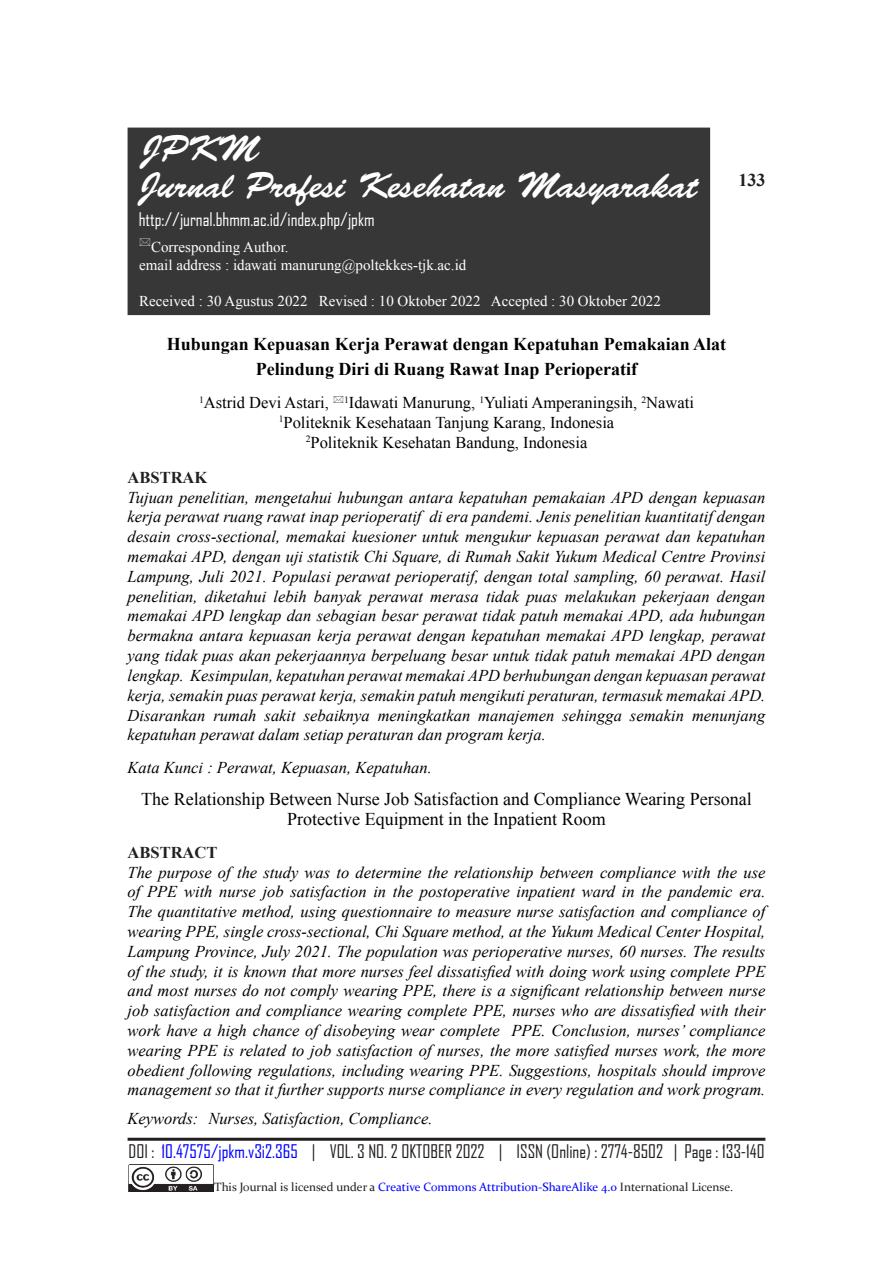
<style>
.page{position:relative;width:893px;height:1263px;background:#fff}
.page>*{position:absolute;margin:0;border:0;box-sizing:border-box;transform-origin:0 0}
.t1{font:36px "Brush Script Std";color:#fff}
.t2{font:18px/19.8px "Times New Roman";color:#000;text-align:center}
.Judul{font:700 18px/25.2px "Times New Roman";color:#000;text-align:center}
.Keywords{font:18px "Agency FB";color:#231f20}
.t3{font:18px "Agency FB";color:#fff}
.t4{font:700 18px "Times New Roman";color:#231f20}
.t5{font:italic 16.5px/19.8px "Times New Roman";color:#000}
.Penulis{font:16.5px "Times New Roman";color:#000}
.t6{font:15px "Times New Roman";color:#fff}
.Keywords-2{font:12px "Constantia";color:#231f20}
.s1{font-weight:700;font-style:normal;color:#231f20}
.s2{color:#00f}
</style>
<div class="page">
<div style="left:128px;top:128px;width:582px;height:187px;background:#373737"></div>
<hr style="left:128px;top:1138px;width:637px;height:3px;background:#231f20">
<img style="left:129px;top:1164px;width:84px;height:28px">
<p class="t1" style="left:141px;top:129px;width:119px">JPKM</p>
<p class="t1" style="left:139px;top:166px;width:560px">Jurnal Profesi Kesehatan Masyarakat</p>
<p class="t3" style="left:139px;top:209px;width:237px">http://jurnal.bhmm.ac.id/index.php/jpkm</p>
<p class="t6" style="left:151px;top:237px;width:139px">Corresponding Author.</p>
<p class="t6" style="left:139px;top:255px;width:329px">email address : idawati manurung@poltekkes-tjk.ac.id</p>
<p class="t6" style="left:139px;top:291px;width:523px">Received : 30 Agustus 2022 Revised : 10 Oktober 2022 Accepted : 30 Oktober 2022</p>
<p class="t4" style="left:738px;top:167px;width:28px">133</p>
<p class="Judul" style="left:167px;top:331px;width:561px">Hubungan Kepuasan Kerja Perawat dengan Kepatuhan Pemakaian Alat<br>Pelindung Diri di Ruang Rawat Inap Perioperatif</p>
<p class="Penulis" style="left:199px;top:391px;width:496px"><sup>1</sup>Astrid Devi Astari, <sup>1</sup>Idawati Manurung, <sup>1</sup>Yuliati Amperaningsih, <sup>2</sup>Nawati</p>
<p class="Penulis" style="left:279px;top:411px;width:337px"><sup>1</sup>Politeknik Kesehataan Tanjung Karang, Indonesia</p>
<p class="Penulis" style="left:306px;top:431px;width:283px"><sup>2</sup>Politeknik Kesehatan Bandung, Indonesia</p>
<p class="t5" style="left:128px;top:467px;width:639px"><span class="s1">ABSTRAK<br></span>Tujuan penelitian, mengetahui hubungan antara kepatuhan pemakaian APD dengan kepuasan kerja perawat ruang rawat inap perioperatif di era pandemi. Jenis penelitian kuantitatif dengan desain cross-sectional, memakai kuesioner untuk mengukur kepuasan perawat dan kepatuhan memakai APD, dengan uji statistik Chi Square, di Rumah Sakit Yukum Medical Centre Provinsi Lampung, Juli 2021. Populasi perawat perioperatif, dengan total sampling, 60 perawat. Hasil penelitian, diketahui lebih banyak perawat merasa tidak puas melakukan pekerjaan dengan memakai APD lengkap dan sebagian besar perawat tidak patuh memakai APD, ada hubungan bermakna antara kepuasan kerja perawat dengan kepatuhan memakai APD lengkap, perawat yang tidak puas akan pekerjaannya berpeluang besar untuk tidak patuh memakai APD dengan lengkap. Kesimpulan, kepatuhan perawat memakai APD berhubungan dengan kepuasan perawat kerja, semakin puas perawat kerja, semakin patuh mengikuti peraturan, termasuk memakai APD.<br>Disarankan rumah sakit sebaiknya meningkatkan manajemen sehingga semakin menunjang kepatuhan perawat dalam setiap peraturan dan program kerja.</p>
<p class="t5" style="left:128px;top:757px;width:306px">Kata Kunci : Perawat, Kepuasan, Kepatuhan.</p>
<p class="t2" style="left:141px;top:789px;width:612px">The Relationship Between Nurse Job Satisfaction and Compliance Wearing Personal<br>Protective Equipment in the Inpatient Room</p>
<p class="t5" style="left:128px;top:842px;width:639px"><span class="s1">ABSTRACT<br></span>The purpose of the study was to determine the relationship between compliance with the use of PPE with nurse job satisfaction in the postoperative inpatient ward in the pandemic era.<br>The quantitative method, using questionnaire to measure nurse satisfaction and compliance of wearing PPE, single cross-sectional, Chi Square method, at the Yukum Medical Center Hospital, Lampung Province, July 2021. The population was perioperative nurses, 60 nurses. The results of the study, it is known that more nurses feel dissatisfied with doing work using complete PPE and most nurses do not comply wearing PPE, there is a significant relationship between nurse job satisfaction and compliance wearing complete PPE, nurses who are dissatisfied with their work have a high chance of disobeying wear complete PPE. Conclusion, nurses’ compliance wearing PPE is related to job satisfaction of nurses, the more satisfied nurses work, the more obedient following regulations, including wearing PPE. Suggestions, hospitals should improve management so that it further supports nurse compliance in every regulation and work program.</p>
<p class="t5" style="left:128px;top:1108px;width:306px">Keywords: Nurses, Satisfaction, Compliance.</p>
<p class="Keywords" style="left:129px;top:1140px;width:637px">DOI : <span class="s2">10.47575/jpkm.v3i2.365</span> | VOL. 3 NO. 2 OKTOBER 2022 | ISSN (Online) : 2774-8502 | Page : 133-140</p>
<p class="Keywords-2" style="left:214px;top:1179px;width:520px">This Journal is licensed under a <span class="s2">Creative Commons Attribution-ShareAlike 4.0</span> International License.</p>
</div>
